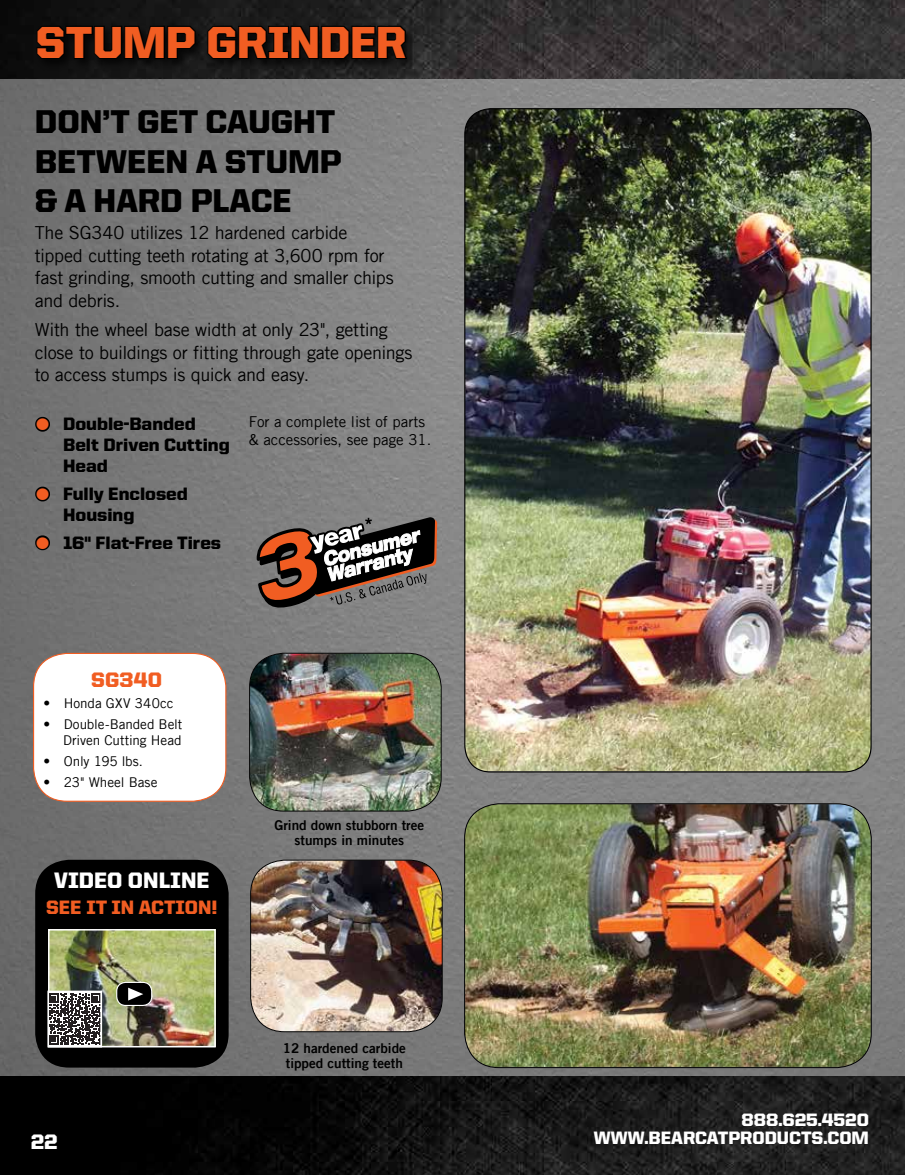
<style>
.page{position:relative;width:905px;height:1175px;background:#fff}
.page>*{position:absolute;margin:0;border:0;box-sizing:border-box;transform-origin:0 0}
.t1{font:900 45px "United Sans Reg";letter-spacing:-.01em;color:#f15d22}
.t2{font:900 33px/39.6px "United Sans Reg";color:#000}
.t3{font:900 22.5px "United Sans Reg";color:#fff}
.t4{font:900 21px "United Sans Reg";letter-spacing:.01em;color:#f15d22}
.t5{font:900 21px "United Sans Reg";color:#fff}
.t6{font:900 19.5px "United Sans Reg";color:#f15d22}
.t7{font:18px/22.5px "Trade Gothic LT";letter-spacing:-.015em;color:#000}
.t8{font:900 18px/21px "United Sans Reg";color:#000}
.t9{font:900 18px/18px "United Sans Reg";color:#fff;text-align:right}
.t10{font:15px/18px "Trade Gothic LT";color:#000}
.t11{font:13.5px/16.5px "Trade Gothic LT";letter-spacing:-.005em;color:#000;text-align:right}
.t12{font:13.5px/15px "Trade Gothic LT Bold Two";color:#000;text-align:center}
.s1{color:#f15d22}
</style>
<div class="page">
<img style="left:0;top:79px;width:904px;height:997px">
<img style="left:0;top:1076px;width:904px;height:98px">
<img style="left:0;top:0;width:904px;height:79px">
<div style="left:34px;top:23px;width:384px;height:48px;background:#000;opacity:.76"></div>
<svg style="left:35px;top:17px;width:162px;height:44px;background:#090909"></svg>
<svg style="left:206px;top:25px;width:203px;height:36px;background:#090909"></svg>
<img style="left:465px;top:109px;width:406px;height:662px">
<img style="left:465px;top:804px;width:405px;height:262px">
<div style="left:464px;top:803px;width:407px;height:265px;border:1px solid #000;border-radius:34px"></div>
<div style="left:35px;top:859px;width:194px;height:208px;background:#000;border-radius:34px"></div>
<img style="left:50px;top:931px;width:164px;height:114px">
<div style="left:48px;top:929px;width:168px;height:118px;border:1px solid #fff"></div>
<div style="left:117px;top:982px;width:35px;height:23px;background:#000;border-radius:9px"></div>
<div style="left:116px;top:981px;width:36px;height:25px;border:1px solid #fff;border-radius:9px"></div>
<svg style="left:128px;top:987px;width:15px;height:13px"></svg>
<svg style="left:33px;top:414px;width:19px;height:20px"></svg>
<svg style="left:33px;top:484px;width:19px;height:20px"></svg>
<svg style="left:33px;top:533px;width:19px;height:19px"></svg>
<svg style="left:257px;top:517px;width:180px;height:90px;background:#745f57"></svg>
<img style="left:249px;top:653px;width:192px;height:158px">
<div style="left:249px;top:653px;width:192px;height:158px;border:1px solid #000;border-radius:34px"></div>
<img style="left:250px;top:860px;width:192px;height:171px">
<div style="left:250px;top:859px;width:192px;height:173px;border:1px solid #000;border-radius:34px"></div>
<div style="left:34px;top:653px;width:192px;height:148px;background:#fff;border-radius:34px"></div>
<div style="left:33px;top:653px;width:193px;height:148px;border:1px solid #f15d22;border-radius:34px"></div>
<svg style="left:47px;top:989px;width:56px;height:59px;background:#7a7878"></svg>
<h1 class="t1" style="left:36px;top:17px;width:372px">STUMP GRINDER</h1>
<h2 class="t2" style="left:35px;top:102px;width:308px">DON’T GET CAUGHT<br>BETWEEN A STUMP &amp; A HARD PLACE</h2>
<p class="t7" style="left:35px;top:221px;width:360px">The SG340 utilizes 12 hardened carbide tipped cutting teeth rotating at 3,600 rpm for fast grinding, smooth cutting and smaller chips and debris.</p>
<p class="t7" style="left:35px;top:318px;width:379px">With the wheel base width at only 23", getting close to buildings or fitting through gate openings to access stumps is quick and easy.</p>
<p class="t8" style="left:63px;top:413px;width:168px;text-indent:-27px"><span class="s1">●</span> Double-Banded<br>Belt Driven Cutting<br>Head</p>
<p class="t8" style="left:63px;top:483px;width:126px;text-indent:-27px"><span class="s1">●</span> Fully Enclosed<br>Housing</p>
<p class="t8" style="left:36px;top:531px;width:186px"><span class="s1">●</span> 16" Flat-Free Tires</p>
<p class="t10" style="left:249px;top:412px;width:184px">For a complete list of parts &amp; accessories, see page 31.</p>
<p class="t4" style="left:91px;top:668px;width:72px">SG340</p>
<p class="t11" style="left:43px;top:695px;width:132px">• Honda GXV 340cc</p>
<p class="t11" style="left:43px;top:715px;width:140px">• Double-Banded Belt<br>Driven Cutting Head</p>
<p class="t11" style="left:43px;top:753px;width:101px">• Only 195 lbs.</p>
<p class="t11" style="left:43px;top:774px;width:115px">• 23" Wheel Base</p>
<p class="t3" style="left:54px;top:867px;width:157px">VIDEO ONLINE</p>
<p class="t6" style="left:46px;top:897px;width:173px">SEE IT IN ACTION!</p>
<p class="t12" style="left:274px;top:817px;width:151px">Grind down stubborn tree stumps in minutes</p>
<p class="t5" style="left:31px;top:1129px;width:28px">22</p>
<p class="t12" style="left:283px;top:1040px;width:125px;text-align:left">12 hardened carbide tipped cutting teeth</p>
<p class="t9" style="left:593px;top:1110px;width:277px">888.625.4520<br>WWW.BEARCATPRODUCTS.COM</p>
</div>
